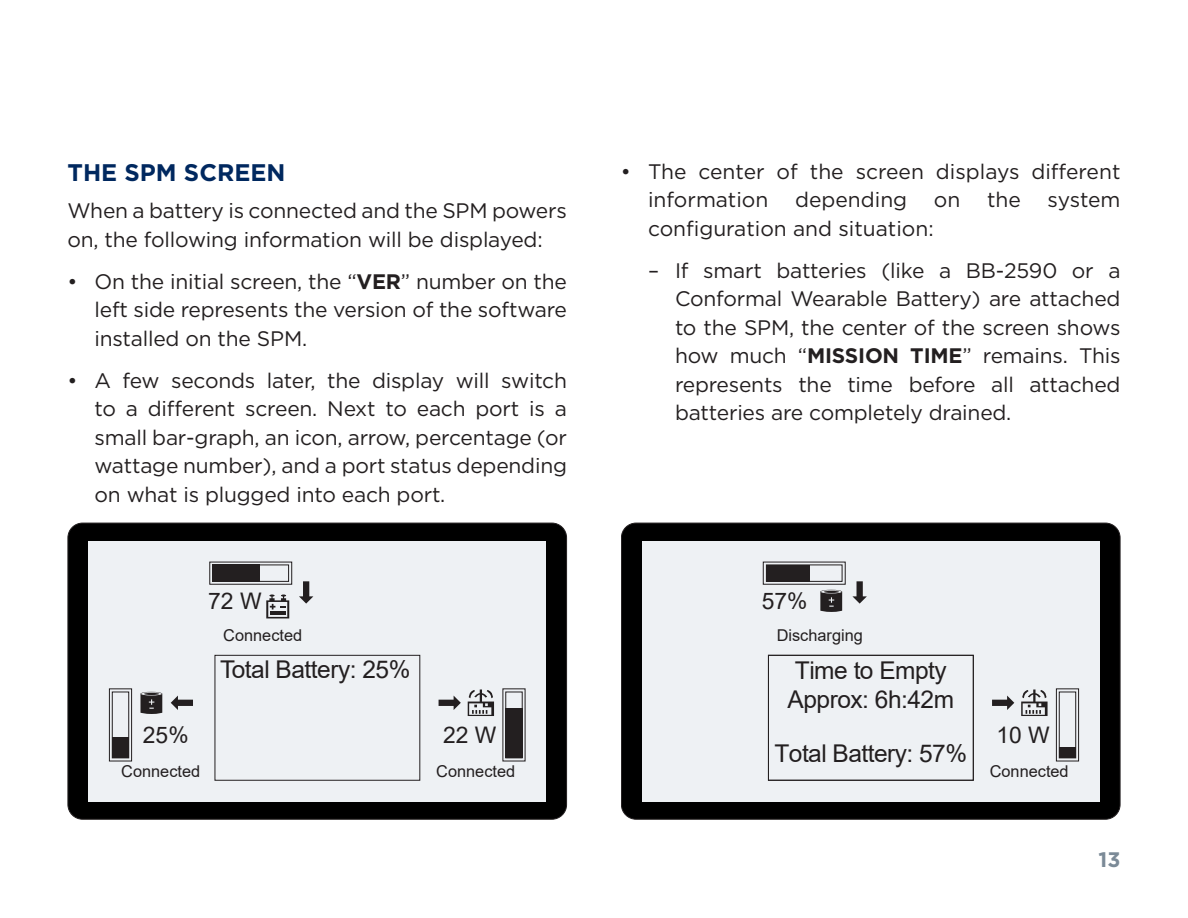
<style>
.page{position:relative;width:1188px;height:918px;background:#fff}
.page>*{position:absolute;margin:0;border:0;box-sizing:border-box;transform-origin:0 0}
.t1{font:24.6px/29.4px "Arial";letter-spacing:-.02em;color:#231f20}
.t2{font:700 24px "Gotham";color:#00285f}
.t3{font:22.8px "Arial";color:#231f20}
.t4{font:21px/28.5px "Gotham";letter-spacing:-.01em;color:#231f20;text-align:justify}
.t5{font:700 21px "Gotham";color:#7b8a97}
.t6{font:16.2px "Arial";color:#231f20}
.s1{font-weight:700}
</style>
<div class="page">
<div style="left:68px;top:523px;width:499px;height:296px;background:#000;border-radius:15px"></div>
<div style="left:89px;top:541px;width:457px;height:261px;background:#eef1f4"></div>
<div style="left:215px;top:655px;width:205px;height:126px;border:1px solid #231f20"></div>
<svg style="left:141px;top:692px;width:21px;height:22px"></svg>
<svg style="left:468px;top:690px;width:26px;height:26px"></svg>
<svg style="left:266px;top:595px;width:23px;height:23px"></svg>
<div style="left:213px;top:565px;width:47px;height:16px;background:#231f20"></div>
<div style="left:212px;top:565px;width:77px;height:17px;border:1px solid #231f20"></div>
<div style="left:209px;top:562px;width:83px;height:23px;border:1px solid #231f20"></div>
<div style="left:112px;top:737px;width:17px;height:21px;background:#231f20"></div>
<div style="left:112px;top:692px;width:17px;height:66px;border:1px solid #231f20"></div>
<div style="left:109px;top:688px;width:23px;height:73px;border:1px solid #231f20"></div>
<div style="left:506px;top:708px;width:16px;height:50px;background:#231f20"></div>
<div style="left:505px;top:692px;width:18px;height:66px;border:1px solid #231f20"></div>
<svg style="left:299px;top:581px;width:14px;height:23px"></svg>
<svg style="left:439px;top:696px;width:22px;height:14px"></svg>
<svg style="left:171px;top:696px;width:22px;height:14px"></svg>
<div style="left:68px;top:523px;width:499px;height:297px;border:1px solid #231f20;border-radius:15px"></div>
<div style="left:621px;top:523px;width:499px;height:296px;background:#000;border-radius:15px"></div>
<div style="left:642px;top:541px;width:457px;height:261px;background:#eef1f4"></div>
<svg style="left:1021px;top:690px;width:27px;height:26px"></svg>
<div style="left:766px;top:565px;width:44px;height:16px;background:#231f20"></div>
<div style="left:766px;top:565px;width:76px;height:17px;border:1px solid #231f20"></div>
<div style="left:763px;top:562px;width:83px;height:23px;border:1px solid #231f20"></div>
<div style="left:1059px;top:747px;width:17px;height:11px;background:#231f20"></div>
<div style="left:1059px;top:692px;width:17px;height:66px;border:1px solid #231f20"></div>
<div style="left:1056px;top:688px;width:23px;height:73px;border:1px solid #231f20"></div>
<svg style="left:852px;top:581px;width:15px;height:23px"></svg>
<svg style="left:992px;top:696px;width:22px;height:14px"></svg>
<div style="left:621px;top:523px;width:499px;height:297px;border:1px solid #231f20;border-radius:15px"></div>
<div style="left:768px;top:655px;width:206px;height:126px;border:1px solid #231f20"></div>
<svg style="left:820px;top:590px;width:22px;height:22px"></svg>
<p class="t2" style="left:68px;top:157px;width:220px">THE SPM SCREEN</p>
<p class="t4" style="left:68px;top:196px;width:501px">When a battery is connected and the SPM powers on, the following information will be displayed:</p>
<p class="t4" style="left:95px;top:267px;width:474px;text-indent:-27px">• On the initial screen, the “<span class="s1">VER</span>” number on the left side represents the version of the software installed on the SPM.</p>
<p class="t4" style="left:95px;top:366px;width:474px;text-indent:-27px">• A few seconds later, the display will switch to a different screen. Next to each port is a small bar-graph, an icon, arrow, percentage (or wattage number), and a port status depending on what is plugged into each port.</p>
<p class="t4" style="left:648px;top:157px;width:474px;text-indent:-27px">• The center of the screen displays different information</p>
<p class="t4" style="left:795px;top:185px;width:114px">depending</p>
<p class="t4" style="left:934px;top:185px;width:28px">on</p>
<p class="t4" style="left:987px;top:185px;width:35px">the</p>
<p class="t4" style="left:1048px;top:185px;width:74px">system</p>
<p class="t4" style="left:648px;top:214px;width:287px">configuration and situation:</p>
<p class="t4" style="left:675px;top:256px;width:447px;text-indent:-27px">– If smart batteries (like a BB‑2590 or a Conformal Wearable Battery) are attached to the SPM, the center of the screen shows how much “<span class="s1">MISSION TIME</span>” remains. This represents the time before all attached batteries are completely drained.</p>
<p class="t3" style="left:208px;top:586px;width:55px">72 W</p>
<p class="t3" style="left:762px;top:586px;width:47px">57%</p>
<p class="t6" style="left:223px;top:624px;width:80px">Connected</p>
<p class="t6" style="left:777px;top:624px;width:88px">Discharging</p>
<p class="t1" style="left:220px;top:655px;width:192px">Total Battery: 25%</p>
<p class="t3" style="left:143px;top:720px;width:47px">25%</p>
<p class="t3" style="left:443px;top:720px;width:55px">22 W</p>
<p class="t6" style="left:121px;top:760px;width:80px">Connected</p>
<p class="t6" style="left:436px;top:760px;width:80px">Connected</p>
<p class="t1" style="left:788px;top:655px;width:168px">Time to Empty<br>Approx: 6h:42m</p>
<p class="t1" style="left:774px;top:738px;width:194px">Total Battery: 57%</p>
<p class="t3" style="left:997px;top:720px;width:55px">10 W</p>
<p class="t6" style="left:990px;top:760px;width:80px">Connected</p>
<p class="t5" style="left:1099px;top:846px;width:23px">13</p>
</div>
